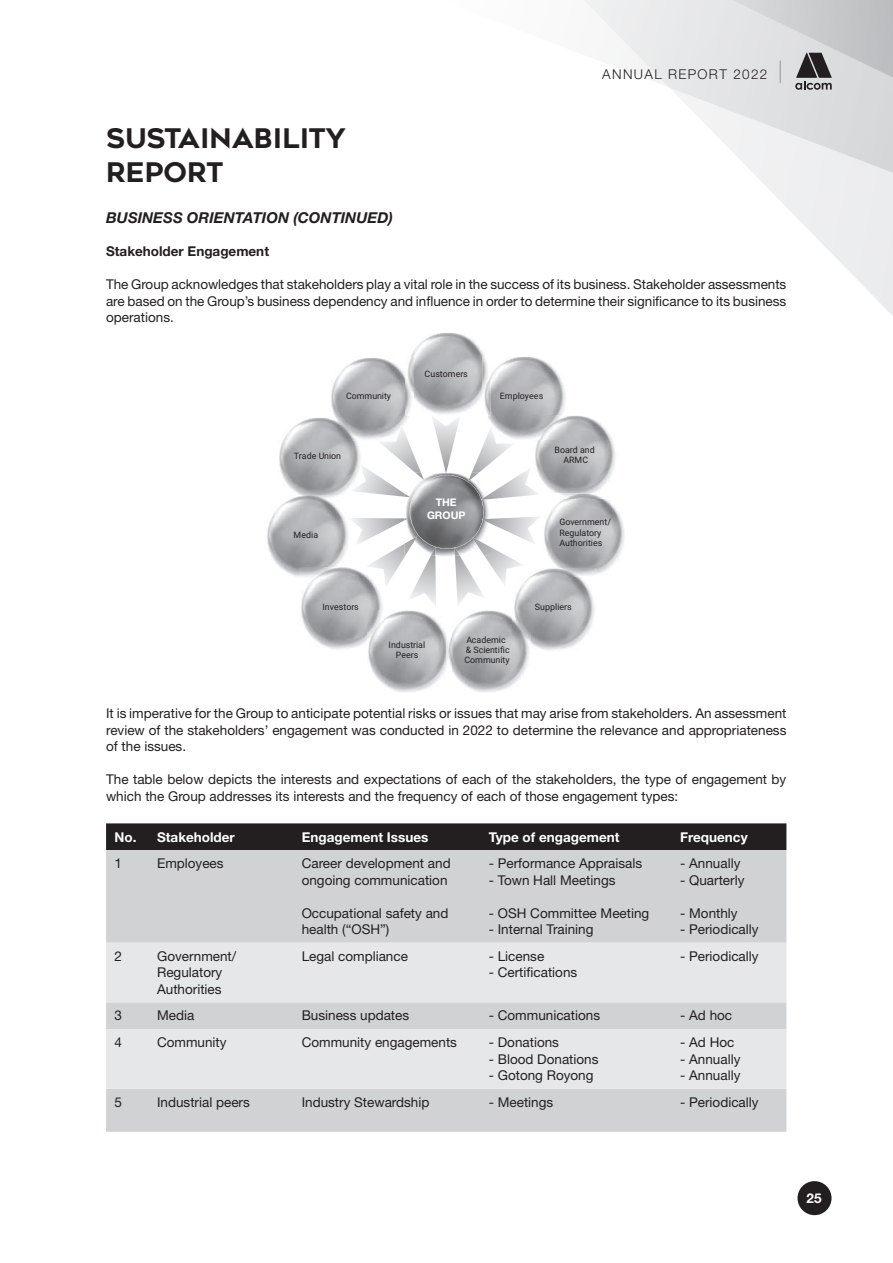
<style>
.page{position:relative;width:893px;height:1263px;background:#fff}
.page>*{position:absolute;margin:0;border:0;box-sizing:border-box;transform-origin:0 0}
.t1{font:27px/34.2px "Renogare";color:#231f20}
.t2{font:italic 700 15px "Helvetica Neue LT Std";color:#231f20}
.t3{font:13.5px/16.5px "Helvetica Neue LT Std";color:#231f20}
.t4{font:700 13.5px "Helvetica Neue LT Std";color:#fff}
.t5{font:700 13.5px "Helvetica Neue LT Std";color:#231f20}
.t6{font:300 13.5px "Helvetica Neue LT Std";letter-spacing:.1em;color:#231f20}
.t7{font:700 10.5px/12.6px "Helvetica Neue LT Std";color:#fff;text-align:center}
.t8{font:8.85px/10.6px "Roboto";color:#231f20}
</style>
<div class="page">
<svg style="left:761px;top:181px;width:132px;height:135px"></svg>
<svg style="left:584px;top:0;width:309px;height:181px"></svg>
<svg style="left:688px;top:0;width:205px;height:90px;background:#d0d0d2"></svg>
<div style="left:797px;top:1181px;width:34px;height:34px;background:#231f20;border-radius:50%"></div>
<div style="left:106px;top:823px;width:680px;height:27px;background:#231f20"></div>
<div style="left:106px;top:850px;width:680px;height:282px;background:#d1d2d4"></div>
<svg style="left:106px;top:943px;width:680px;height:146px;background:#e2e3e5"></svg>
<img style="left:331px;top:358px;width:75px;height:60px">
<img style="left:544px;top:499px;width:81px;height:75px">
<img style="left:514px;top:570px;width:81px;height:80px">
<img style="left:542px;top:568px;width:55px;height:9px">
<img style="left:451px;top:610px;width:79px;height:82px">
<img style="left:512px;top:610px;width:19px;height:41px">
<img style="left:368px;top:610px;width:78px;height:82px">
<img style="left:446px;top:637px;width:5px;height:28px">
<img style="left:301px;top:578px;width:82px;height:71px">
<img style="left:367px;top:610px;width:17px;height:41px">
<img style="left:267px;top:501px;width:81px;height:76px">
<img style="left:300px;top:568px;width:48px;height:10px">
<img style="left:279px;top:418px;width:69px;height:77px">
<img style="left:329px;top:418px;width:19px;height:23px">
<img style="left:288px;top:495px;width:49px;height:6px">
<img style="left:541px;top:416px;width:75px;height:78px">
<img style="left:561px;top:494px;width:42px;height:5px">
<img style="left:490px;top:357px;width:76px;height:59px">
<img style="left:541px;top:416px;width:26px;height:24px">
<img style="left:411px;top:333px;width:74px;height:81px">
<img style="left:406px;top:358px;width:8px;height:57px">
<img style="left:482px;top:357px;width:8px;height:58px">
<svg style="left:348px;top:415px;width:193px;height:192px"></svg>
<p class="t1" style="left:106px;top:121px;width:241px">SUSTAINABILITY<br>REPORT</p>
<p class="t6" style="left:602px;top:66px;width:167px">ANNUAL REPORT 2022</p>
<p class="t2" style="left:106px;top:209px;width:203px">BUSINESS ORIENTATION (CONTINUED</p>
<p class="t2" style="left:389px;top:209px;width:6px">)</p>
<p class="t5" style="left:106px;top:243px;width:164px">Stakeholder Engagement</p>
<p class="t3" style="left:106px;top:276px;width:682px;text-align:justify">The Group acknowledges that stakeholders play a vital role in the success of its business. Stakeholder assessments are based on the Group’s business dependency and influence in order to determine their significance to its business operations.</p>
<p class="t8" style="left:346px;top:390px;width:46px">Community</p>
<p class="t8" style="left:294px;top:450px;width:49px">Trade Union</p>
<p class="t8" style="left:294px;top:529px;width:26px">Media</p>
<p class="t8" style="left:322px;top:601px;width:38px">Investors</p>
<p class="t8" style="left:425px;top:368px;width:45px">Customers</p>
<p class="t7" style="left:427px;top:496px;width:40px">THE<br>GROUP</p>
<p class="t8" style="left:500px;top:390px;width:45px">Employees</p>
<p class="t8" style="left:554px;top:444px;width:42px;text-align:center">Board and<br>ARMC</p>
<p class="t8" style="left:559px;top:516px;width:53px">Government/<br>Regulatory<br>Authorities</p>
<p class="t8" style="left:535px;top:601px;width:38px">Suppliers</p>
<p class="t8" style="left:389px;top:640px;width:38px;line-height:9.8px;text-align:center">Industrial<br>Peers</p>
<p class="t8" style="left:465px;top:635px;width:47px;line-height:9.8px">Academic &amp; Scientific<br>Community</p>
<p class="t3" style="left:106px;top:705px;width:682px;text-align:justify">It is imperative for the Group to anticipate potential risks or issues that may arise from stakeholders. An assessment review of the stakeholders’ engagement was conducted in 2022 to determine the relevance and appropriateness of the issues.</p>
<p class="t3" style="left:106px;top:771px;width:682px">The table below depicts the interests and expectations of each of the stakeholders, the type of engagement by which the Group addresses its interests and the frequency of each of those engagement types:</p>
<p class="t4" style="left:115px;top:828px;width:122px">No. Stakeholder</p>
<p class="t4" style="left:302px;top:828px;width:128px">Engagement Issues</p>
<p class="t4" style="left:489px;top:828px;width:132px">Type of engagement</p>
<p class="t4" style="left:680px;top:828px;width:69px">Frequency</p>
<p class="t3" style="left:115px;top:855px;width:9px">1</p>
<p class="t3" style="left:157px;top:855px;width:68px">Employees</p>
<p class="t3" style="left:302px;top:855px;width:151px">Career development and ongoing communication</p>
<p class="t3" style="left:302px;top:904px;width:148px">Occupational safety and health (“OSH”)</p>
<p class="t3" style="left:489px;top:855px;width:155px">- Performance Appraisals</p>
<p class="t3" style="left:489px;top:871px;width:128px">- Town Hall Meetings</p>
<p class="t3" style="left:489px;top:904px;width:162px">- OSH Committee Meeting</p>
<p class="t3" style="left:489px;top:921px;width:106px">- Internal Training</p>
<p class="t3" style="left:680px;top:855px;width:62px">- Annually</p>
<p class="t3" style="left:680px;top:871px;width:66px">- Quarterly</p>
<p class="t3" style="left:680px;top:904px;width:59px">- Monthly</p>
<p class="t3" style="left:680px;top:921px;width:80px">- Periodically</p>
<p class="t3" style="left:115px;top:947px;width:9px">2</p>
<p class="t3" style="left:157px;top:947px;width:81px">Government/<br>Regulatory<br>Authorities</p>
<p class="t3" style="left:302px;top:947px;width:108px">Legal compliance</p>
<p class="t3" style="left:489px;top:947px;width:57px">- License</p>
<p class="t3" style="left:489px;top:964px;width:90px">- Certifications</p>
<p class="t3" style="left:680px;top:947px;width:80px">- Periodically</p>
<p class="t3" style="left:115px;top:1007px;width:9px">3</p>
<p class="t3" style="left:157px;top:1007px;width:39px">Media</p>
<p class="t3" style="left:302px;top:1007px;width:109px">Business updates</p>
<p class="t3" style="left:489px;top:1007px;width:113px">- Communications</p>
<p class="t3" style="left:680px;top:1007px;width:54px">- Ad hoc</p>
<p class="t3" style="left:115px;top:1034px;width:9px">4</p>
<p class="t3" style="left:157px;top:1034px;width:71px">Community</p>
<p class="t3" style="left:302px;top:1034px;width:157px">Community engagements</p>
<p class="t3" style="left:489px;top:1034px;width:72px">- Donations</p>
<p class="t3" style="left:489px;top:1050px;width:111px">- Blood Donations</p>
<p class="t3" style="left:489px;top:1067px;width:106px">- Gotong Royong</p>
<p class="t3" style="left:680px;top:1034px;width:56px">- Ad Hoc</p>
<p class="t3" style="left:680px;top:1050px;width:62px">- Annually</p>
<p class="t3" style="left:680px;top:1067px;width:62px">- Annually</p>
<p class="t3" style="left:115px;top:1093px;width:9px">5</p>
<p class="t3" style="left:157px;top:1093px;width:94px">Industrial peers</p>
<p class="t3" style="left:302px;top:1093px;width:129px">Industry Stewardship</p>
<p class="t3" style="left:489px;top:1093px;width:66px">- Meetings</p>
<p class="t3" style="left:680px;top:1093px;width:80px">- Periodically</p>
<p class="t4" style="left:806px;top:1190px;width:17px">25</p>
</div>
